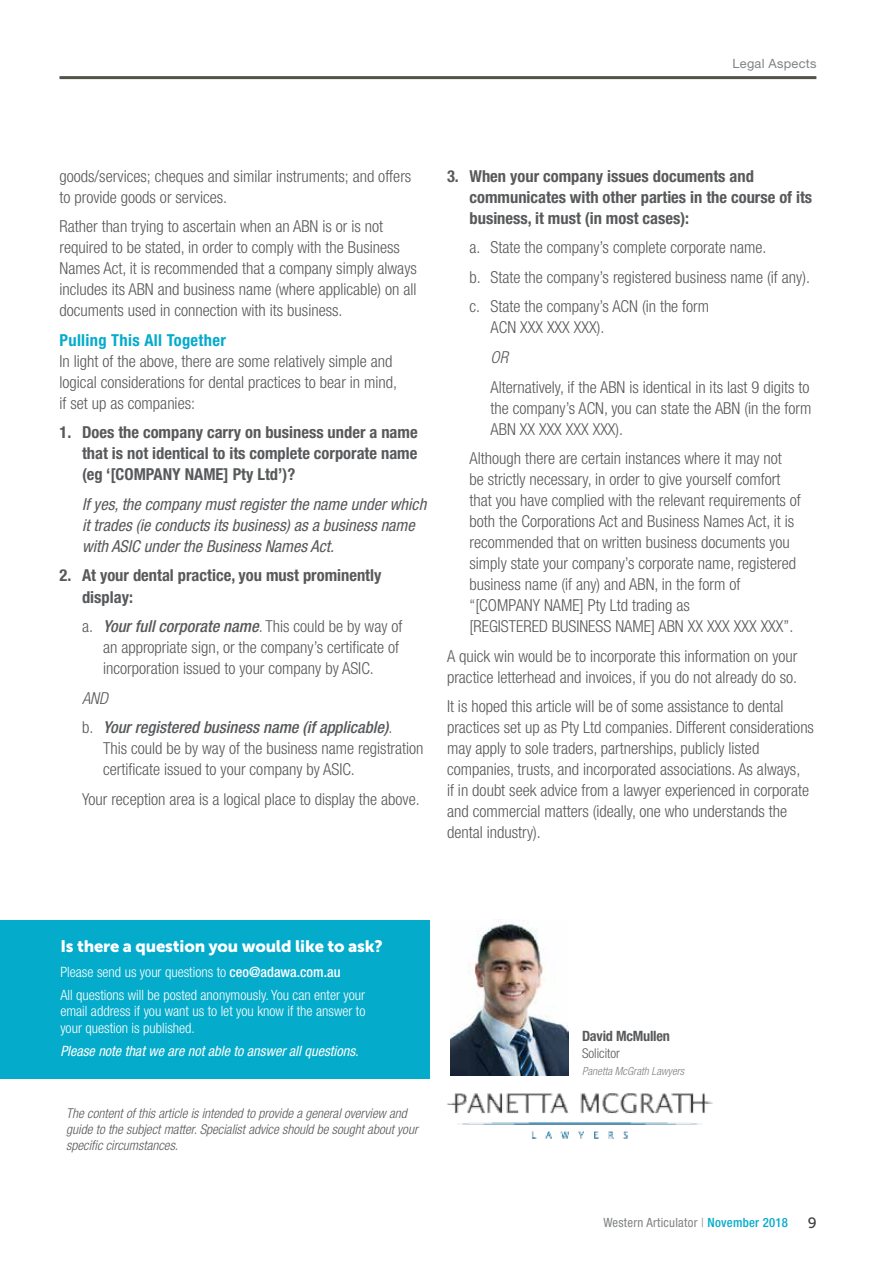
<style>
.page{position:relative;width:893px;height:1263px;background:#fff}
.page>*{position:absolute;margin:0;border:0;box-sizing:border-box;transform-origin:0 0}
.t1{font:300 condensed 16.5px/21px "Helvetica Neue LT Std";color:#58595b}
.t2{font:700 condensed 16.5px/21px "Helvetica Neue LT Std";color:#58595b}
.t3{font:italic condensed 16.5px/21px "Helvetica Neue LT Std";color:#58595b}
.t4{font:italic 500 condensed 16.5px/29.5px "Helvetica Neue LT Std";color:#58595b}
.t5{font:16.5px "Museo Sans 900";letter-spacing:-.01em;color:#fff}
.t6{font:700 condensed 16.5px "Helvetica Neue LT Std";letter-spacing:.02em;color:#04abcb}
.t7{font:italic 300 condensed 16.5px "Helvetica Neue LT Std";color:#58595b}
.t8{font:15px "Museo Slab 500";color:#414042}
.t9{font:300 condensed 14.25px/22.8px "Helvetica Neue LT Std";color:#fff}
.t10{font:italic condensed 14.25px "Helvetica Neue LT Std";color:#fff}
.t11{font:700 condensed 14.25px "Helvetica Neue LT Std";letter-spacing:-.015em;color:#58595b}
.t12{font:italic 300 condensed 13.5px/16.2px "Helvetica Neue LT Std";color:#58595b}
.t13{font:300 condensed 13.5px "Helvetica Neue LT Std";color:#58595b}
.t14{font:condensed 12.75px "Helvetica Neue LT Std";letter-spacing:.02em;color:#808285}
.t15{font:12.75px "Helvetica Neue LT Std";letter-spacing:.02em;color:#808285}
.t16{font:italic 300 condensed 11.25px "Helvetica Neue LT Std";color:#808285}
.s1{font-weight:500;font-style:italic}
.s2{font-weight:300}
.s3{font-weight:300;font-style:normal}
.s4{font-weight:500}
.s5{font-weight:500;color:#04abcb}
</style>
<div class="page">
<img style="left:446px;top:1093px;width:267px;height:46px">
<div style="left:0;top:920px;width:429px;height:158px;background:#04abcb"></div>
<hr style="left:59px;top:76px;width:757px;height:3px;background:#54534a">
<img style="left:451px;top:919px;width:117px;height:157px">
<p class="t15" style="left:733px;top:55px;width:85px">Legal Aspects</p>
<p class="t1" style="left:60px;top:165px;width:353px">goods/services; cheques and similar instruments; and offers to provide goods or services.</p>
<p class="t1" style="left:60px;top:216px;width:359px">Rather than trying to ascertain when an ABN is or is not required to be stated, in order to comply with the Business Names Act, it is recommended that a company simply always includes its ABN and business name (where applicable) on all documents used in connection with its business.</p>
<p class="t6" style="left:60px;top:330px;width:168px">Pulling This All Together</p>
<p class="t1" style="left:60px;top:350px;width:339px">In light of the above, there are some relatively simple and logical considerations for dental practices to bear in mind, if set up as companies:</p>
<p class="t2" style="left:82px;top:422px;width:337px;text-align:justify;text-indent:-23px">1. Does the company carry on business under a name that is not identical to its complete corporate name (eg ‘[COMPANY NAME] Pty Ltd’)?</p>
<p class="t3" style="left:82px;top:494px;width:346px">If yes, the company must register the name under which it trades (ie conducts its business) as a business name with ASIC under the Business Names Act.</p>
<p class="t2" style="left:82px;top:565px;width:301px;text-indent:-23px">2. At your dental practice, you must prominently display:</p>
<p class="t1" style="left:103px;top:615px;width:301px;text-indent:-21px">a. <span class="s1">Your full corporate name</span>. This could be by way of an appropriate sign, or the company’s certificate of incorporation issued to your company by ASIC.</p>
<p class="t4" style="left:82px;top:683px;width:312px"><span class="s2">AND<br></span><span class="s3">b.</span> Your registered business name (if applicable)<span class="s3">.</span></p>
<p class="t1" style="left:103px;top:737px;width:322px">This could be by way of the business name registration certificate issued to your company by ASIC.</p>
<p class="t1" style="left:82px;top:788px;width:339px">Your reception area is a logical place to display the above.</p>
<p class="t2" style="left:469px;top:165px;width:344px;text-indent:-23px">3. When your company issues documents and communicates with other parties in the course of its business, it must (in most cases):</p>
<p class="t1" style="left:469px;top:233px;width:342px;line-height:29.5px">a. State the company’s complete corporate name.<br>b. State the company’s registered business name (if any). c. State the company’s ACN (in the form</p>
<p class="t1" style="left:490px;top:317px;width:115px">ACN XXX XXX XXX).</p>
<p class="t7" style="left:490px;top:348px;width:19px">OR</p>
<p class="t1" style="left:490px;top:376px;width:322px">Alternatively, if the ABN is identical in its last 9 digits to the company’s ACN, you can state the ABN (in the form<br>ABN XX XXX XXX XXX).</p>
<p class="t1" style="left:469px;top:447px;width:333px">Although there are certain instances where it may not<br>be strictly necessary, in order to give yourself comfort that you have complied with the relevant requirements of both the Corporations Act and Business Names Act, it is recommended that on written business documents you simply state your company’s corporate name, registered business name (if any) and ABN, in the form of “[COMPANY NAME] Pty Ltd trading as<br>[REGISTERED BUSINESS NAME] ABN XX XXX XXX XXX”.</p>
<p class="t1" style="left:447px;top:645px;width:352px">A quick win would be to incorporate this information on your practice letterhead and invoices, if you do not already do so.</p>
<p class="t1" style="left:447px;top:696px;width:369px">It is hoped this article will be of some assistance to dental practices set up as Pty Ltd companies. Different considerations may apply to sole traders, partnerships, publicly listed companies, trusts, and incorporated associations. As always,<br>if in doubt seek advice from a lawyer experienced in corporate and commercial matters (ideally, one who understands the dental industry).</p>
<p class="t5" style="left:60px;top:937px;width:324px">Is there a question you would like to ask?</p>
<p class="t9" style="left:60px;top:960px;width:306px">Please send us your questions to <span class="s4">ceo@adawa.com.au<br></span>All questions will be posted anonymously. You can enter your</p>
<p class="t9" style="left:60px;top:1003px;width:307px;line-height:16.5px">email address if you want us to let you know if the answer to your question is published.</p>
<p class="t10" style="left:60px;top:1042px;width:300px">Please note that we are not able to answer all questions.</p>
<p class="t12" style="left:66px;top:1105px;width:353px">The content of this article is intended to provide a general overview and guide to the subject matter. Specialist advice should be sought about your specific circumstances.</p>
<p class="t11" style="left:582px;top:1028px;width:89px">David McMullen</p>
<p class="t13" style="left:582px;top:1045px;width:39px">Solicitor</p>
<p class="t16" style="left:582px;top:1065px;width:104px">Panetta McGrath Lawyers</p>
<p class="t14" style="left:603px;top:1214px;width:186px">Western Articulator <span class="s2">|</span> <span class="s5">November 2018</span></p>
<p class="t8" style="left:808px;top:1214px;width:10px">9</p>
</div>
